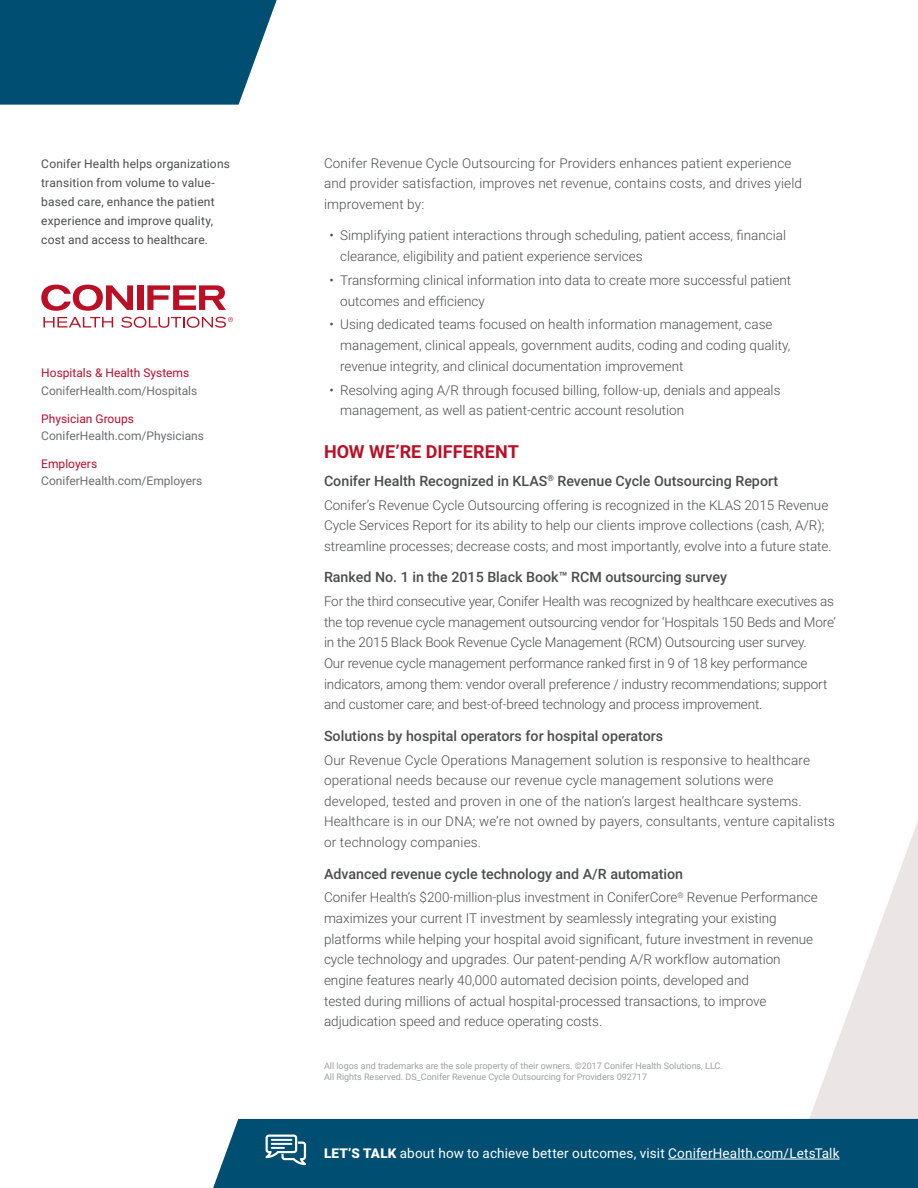
<style>
.page{position:relative;width:918px;height:1188px;background:#fff}
.page>*{position:absolute;margin:0;border:0;box-sizing:border-box;transform-origin:0 0}
.Heading_2_Red{font:700 18px "Roboto";letter-spacing:.005em;color:#ba0f25}
.Heading_3_Warm_Gray{font:500 14.25px "Roboto";color:#4b4c4d}
.Roboto_Text{font:300 13.5px/20.7px "Roboto";color:#4b4c4d}
.Heading_2_Red-2{font:13.5px "Roboto";letter-spacing:.01em;color:#fff}
.t1{font:12px/19.2px "Roboto";letter-spacing:.015em;color:#4b4c4d}
.t2{font:12px/17.2px "Roboto";color:#6c6d70}
.t3{font:9px/10.8px "Roboto";color:#9d9fa2}
.s1{color:#ba0d2b}
.s2{font-weight:900}
</style>
<div class="page">
<svg style="left:0;top:0;width:277px;height:105px;background:#125a7b"></svg>
<svg style="left:147px;top:285px;width:79px;height:25px"></svg>
<div style="left:137px;top:285px;width:6px;height:25px;background:#ba0f25"></div>
<svg style="left:43px;top:317px;width:70px;height:10px"></svg>
<svg style="left:41px;top:284px;width:92px;height:27px"></svg>
<svg style="left:121px;top:317px;width:112px;height:11px"></svg>
<svg style="left:779px;top:821px;width:139px;height:298px"></svg>
<div style="left:213px;top:1119px;width:705px;height:69px;background:#004e71"></div>
<hr style="left:668px;top:1159px;width:172px;height:1px;background:#fff">
<svg style="left:265px;top:1135px;width:41px;height:30px"></svg>
<p class="t1" style="left:41px;top:153px;width:190px">Conifer Health helps organizations transition from volume to value&shy;based care, enhance the patient experience and improve quality, cost and access to healthcare.</p>
<p class="t2" style="left:41px;top:364px;width:158px"><span class="s1">Hospitals &amp; Health Systems<br></span>ConiferHealth.com/Hospitals</p>
<p class="t2" style="left:41px;top:409px;width:164px"><span class="s1">Physician Groups<br></span>ConiferHealth.com/Physicians</p>
<p class="t2" style="left:41px;top:455px;width:163px"><span class="s1">Employers<br></span>ConiferHealth.com/Employers</p>
<p class="Roboto_Text" style="left:324px;top:152px;width:480px">Conifer Revenue Cycle Outsourcing for Providers enhances patient experience and provider satisfaction, improves net revenue, contains costs, and drives yield improvement by:</p>
<p class="Roboto_Text" style="left:340px;top:225px;width:447px;text-indent:-11px">• Simplifying patient interactions through scheduling, patient access, financial clearance, eligibility and patient experience services</p>
<p class="Roboto_Text" style="left:340px;top:269px;width:453px;text-indent:-11px">• Transforming clinical information into data to create more successful patient outcomes and efficiency</p>
<p class="Roboto_Text" style="left:340px;top:314px;width:452px;text-indent:-11px">• Using dedicated teams focused on health information management, case management, clinical appeals, government audits, coding and coding quality, revenue integrity, and clinical documentation improvement</p>
<p class="Roboto_Text" style="left:340px;top:379px;width:442px;text-indent:-11px">• Resolving aging A/R through focused billing, follow-up, denials and appeals management, as well as patient-centric account resolution</p>
<p class="Heading_2_Red" style="left:324px;top:439px;width:196px">HOW WE’RE DIFFERENT</p>
<p class="Heading_3_Warm_Gray" style="left:324px;top:471px;width:456px">Conifer Health Recognized in KLAS<sup>®</sup> Revenue Cycle Outsourcing Report</p>
<p class="Roboto_Text" style="left:324px;top:494px;width:509px">Conifer’s Revenue Cycle Outsourcing offering is recognized in the KLAS 2015 Revenue<br>Cycle Services Report for its ability to help our clients improve collections (cash, A/R); streamline processes; decrease costs; and most importantly, evolve into a future state.</p>
<p class="Heading_3_Warm_Gray" style="left:324px;top:567px;width:405px">Ranked No. 1 in the 2015 Black Book™ RCM outsourcing survey</p>
<p class="Roboto_Text" style="left:324px;top:591px;width:513px">For the third consecutive year, Conifer Health was recognized by healthcare executives as the top revenue cycle management outsourcing vendor for ‘Hospitals 150 Beds and More’ in the 2015 Black Book Revenue Cycle Management (RCM) Outsourcing user survey.<br>Our revenue cycle management performance ranked first in 9 of 18 key performance indicators, among them: vendor overall preference / industry recommendations; support and customer care; and best-of-breed technology and process improvement.</p>
<p class="Heading_3_Warm_Gray" style="left:324px;top:726px;width:341px">Solutions by hospital operators for hospital operators</p>
<p class="Roboto_Text" style="left:324px;top:749px;width:513px">Our Revenue Cycle Operations Management solution is responsive to healthcare operational needs because our revenue cycle management solutions were developed, tested and proven in one of the nation’s largest healthcare systems.<br>Healthcare is in our DNA; we’re not owned by payers, consultants, venture capitalists or technology companies.</p>
<p class="Heading_3_Warm_Gray" style="left:324px;top:863px;width:361px">Advanced revenue cycle technology and A/R automation</p>
<p class="Roboto_Text" style="left:324px;top:887px;width:495px">Conifer Health’s $200-million-plus investment in ConiferCore<sup>®</sup> Revenue Performance maximizes your current IT investment by seamlessly integrating your existing platforms while helping your hospital avoid significant, future investment in revenue cycle technology and upgrades. Our patent-pending A/R workflow automation engine features nearly 40,000 automated decision points, developed and<br>tested during millions of actual hospital-processed transactions, to improve adjudication speed and reduce operating costs.</p>
<p class="t3" style="left:324px;top:1060px;width:400px">All logos and trademarks are the sole property of their owners. ©2017 Conifer Health Solutions, LLC.<br>All Rights Reserved. DS_Conifer Revenue Cycle Outsourcing for Providers 092717</p>
<p class="Heading_2_Red-2" style="left:324px;top:1144px;width:517px"><span class="s2">LET’S TALK</span> about how to achieve better outcomes, visit ConiferHealth.com/LetsTalk</p>
</div>
